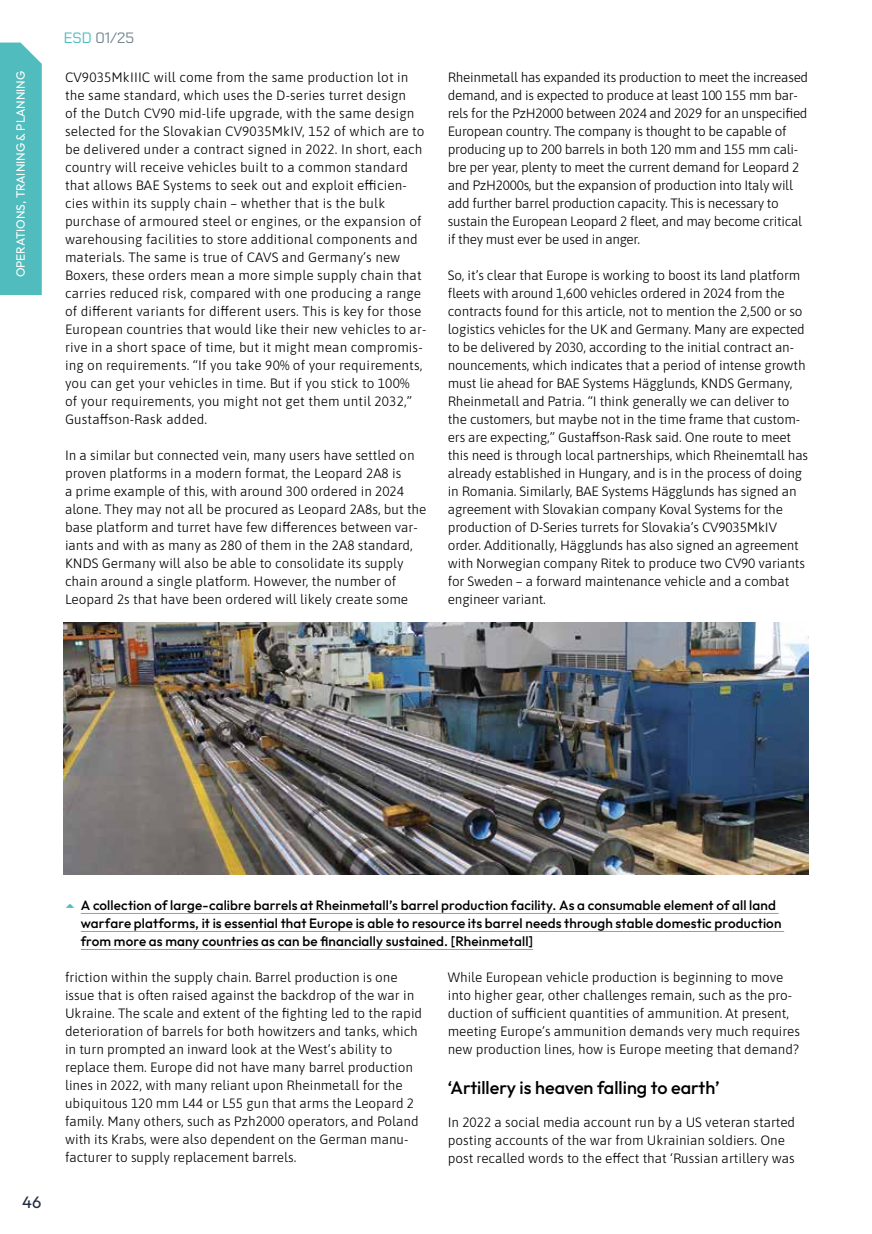
<style>
.page{position:relative;width:872px;height:1234px;background:#fff}
.page>*{position:absolute;margin:0;border:0;box-sizing:border-box;transform-origin:0 0}
.t1{font:500 18px "Outfit";color:#000}
.t2{font:16.5px "Outfit";color:#222b43}
.t3{font:15px "Chakra Petch";color:#748690}
.t4{font:300 13.5px/18px "Asap";color:#000}
.t5{font:300 13.5px/18px "Asap";letter-spacing:-.02em;color:#000}
.t6{font:500 13.5px/18px "Outfit";letter-spacing:.01em;color:#000}
.t7{font:12px "Outfit";color:#fff}
.s1{color:#50bcbd}
</style>
<div class="page">
<div style="left:0;top:43px;width:42px;height:252px;background:#50bcbd"></div>
<img style="left:64px;top:622px;width:744px;height:252px">
<hr style="left:81px;top:912px;width:697px;height:1px;background:#50bcbd">
<hr style="left:81px;top:930px;width:703px;height:1px;background:#50bcbd">
<hr style="left:81px;top:948px;width:452px;height:1px;background:#50bcbd">
<p class="t3" style="left:64px;top:29px;width:72px"><span class="s1">ESD</span> 01/25</p>
<p class="t7" style="left:13px;top:277px;width:208px;rotate:-90deg">OPERATIONS, TRAINING &amp; PLANNING</p>
<p class="t5" style="left:448px;top:67px;width:362px">Rheinmetall has expanded its production to meet the increased demand, and is expected to produce at least 100 155 mm bar&shy;rels for the PzH2000 between 2024 and 2029 for an unspecified European country. The company is thought to be capable of producing up to 200 barrels in both 120 mm and 155 mm cali&shy;bre per year, plenty to meet the current demand for Leopard 2 and PzH2000s, but the expansion of production into Italy will add further barrel production capacity. This is necessary to sustain the European Leopard 2 fleet, and may become critical if they must ever be used in anger.</p>
<p class="t4" style="left:65px;top:67px;width:363px">CV9035MkIIIC will come from the same production lot in the same standard, which uses the D-series turret design<br>of the Dutch CV90 mid-life upgrade, with the same design selected for the Slovakian CV9035MkIV, 152 of which are to be delivered under a contract signed in 2022. In short, each country will receive vehicles built to a common standard that allows BAE Systems to seek out and exploit efficien&shy;cies within its supply chain – whether that is the bulk purchase of armoured steel or engines, or the expansion of warehousing facilities to store additional components and materials. The same is true of CAVS and Germany’s new Boxers, these orders mean a more simple supply chain that carries reduced risk, compared with one producing a range of different variants for different users. This is key for those European countries that would like their new vehicles to ar&shy;rive in a short space of time, but it might mean compromis&shy;ing on requirements. “If you take 90% of your requirements, you can get your vehicles in time. But if you stick to 100%<br>of your requirements, you might not get them until 2032,” Gustaffson-Rask added.</p>
<p class="t4" style="left:65px;top:445px;width:363px">In a similar but connected vein, many users have settled on proven platforms in a modern format, the Leopard 2A8 is<br>a prime example of this, with around 300 ordered in 2024 alone. They may not all be procured as Leopard 2A8s, but the base platform and turret have few differences between var&shy;iants and with as many as 280 of them in the 2A8 standard, KNDS Germany will also be able to consolidate its supply chain around a single platform. However, the number of Leopard 2s that have been ordered will likely create some</p>
<p class="t4" style="left:448px;top:265px;width:362px">So, it’s clear that Europe is working to boost its land platform fleets with around 1,600 vehicles ordered in 2024 from the contracts found for this article, not to mention the 2,500 or so logistics vehicles for the UK and Germany. Many are expected to be delivered by 2030, according to the initial contract an&shy;nouncements, which indicates that a period of intense growth must lie ahead for BAE Systems Hägglunds, KNDS Germany, Rheinmetall and Patria. “I think generally we can deliver to the customers, but maybe not in the time frame that custom&shy;ers are expecting,” Gustaffson-Rask said. One route to meet this need is through local partnerships, which Rheinemtall has already established in Hungary, and is in the process of doing in Romania. Similarly, BAE Systems Hägglunds has signed an agreement with Slovakian company Koval Systems for the production of D-Series turrets for Slovakia’s CV9035MkIV order. Additionally, Hägglunds has also signed an agreement with Norwegian company Ritek to produce two CV90 variants for Sweden – a forward maintenance vehicle and a combat engineer variant.</p>
<p class="t6" style="left:81px;top:896px;width:702px">A collection of large-calibre barrels at Rheinmetall’s barrel production facility. As a consumable element of all land warfare platforms, it is essential that Europe is able to resource its barrel needs through stable domestic production from more as many countries as can be financially sustained. [Rheinmetall]</p>
<p class="t2" style="left:22px;top:1191px;width:21px">46</p>
<p class="t4" style="left:65px;top:967px;width:359px">friction within the supply chain. Barrel production is one issue that is often raised against the backdrop of the war in Ukraine. The scale and extent of the fighting led to the rapid deterioration of barrels for both howitzers and tanks, which in turn prompted an inward look at the West’s ability to replace them. Europe did not have many barrel production lines in 2022, with many reliant upon Rheinmetall for the ubiquitous 120 mm L44 or L55 gun that arms the Leopard 2 family. Many others, such as Pzh2000 operators, and Poland with its Krabs, were also dependent on the German manu&shy;facturer to supply replacement barrels.</p>
<p class="t4" style="left:448px;top:967px;width:354px">While European vehicle production is beginning to move into higher gear, other challenges remain, such as the pro&shy;duction of sufficient quantities of ammunition. At present, meeting Europe’s ammunition demands very much requires new production lines, how is Europe meeting that demand?</p>
<p class="t1" style="left:448px;top:1075px;width:273px">‘Artillery is heaven falling to earth’</p>
<p class="t4" style="left:448px;top:1111px;width:349px">In 2022 a social media account run by a US veteran started posting accounts of the war from Ukrainian soldiers. One post recalled words to the effect that ‘Russian artillery was</p>
</div>
